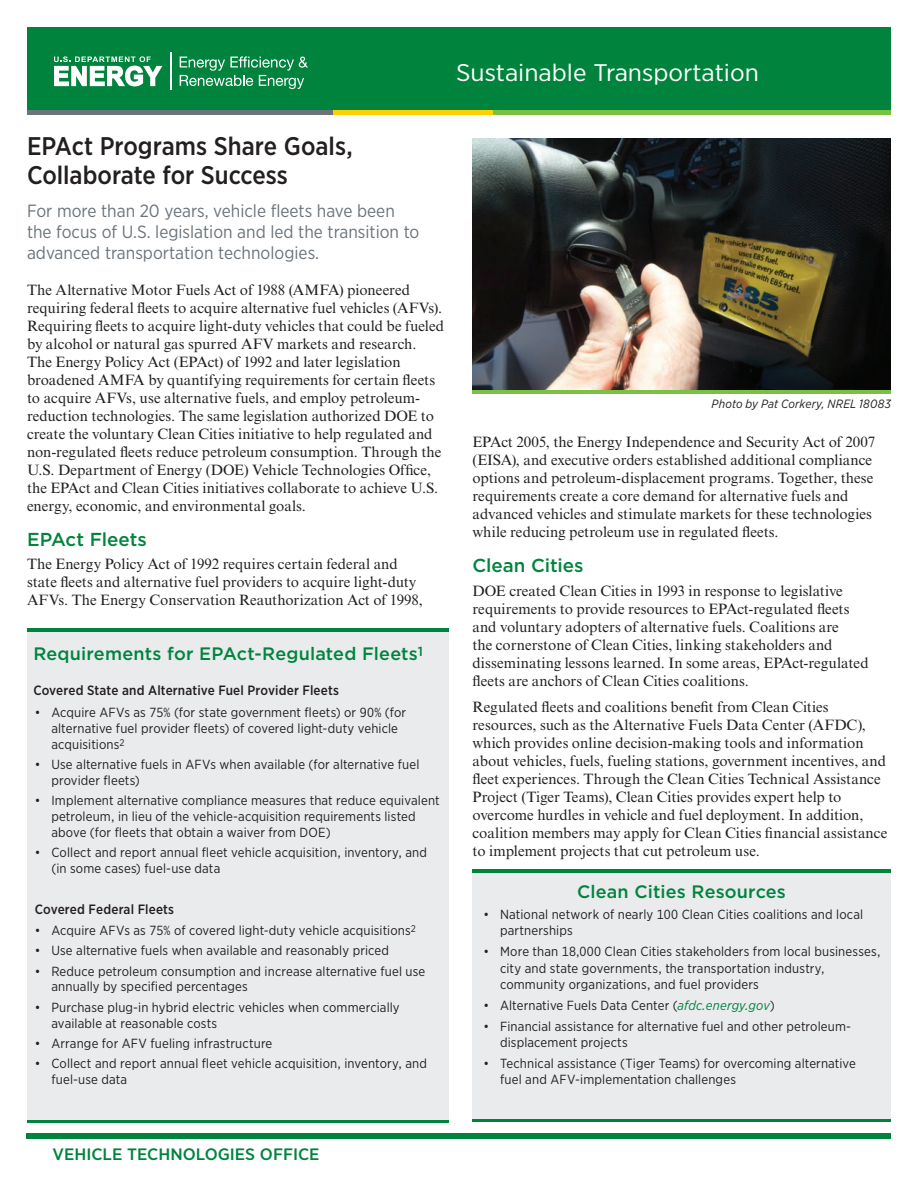
<style>
.page{position:relative;width:918px;height:1188px;background:#fff}
.page>*{position:absolute;margin:0;border:0;box-sizing:border-box;transform-origin:0 0}
.t1{font:500 25.5px/28.5px "Gotham Narrow";color:#231f20}
.t2{font:24px "Gotham Narrow";color:#fff;scale:1.1 1}
.Subhead_1{font:500 18.75px "Gotham";letter-spacing:-.005em;color:#00843d}
.sidebar_head{font:500 18px "Gotham";letter-spacing:.01em;color:#00843d}
.t3{font:17.7px/21px "Gotham Narrow";color:#6a747b}
.t4{font:500 16.5px "Gotham Narrow";color:#00843d;scale:1.1 1}
.Base_Text{font:15px/18px "Times New Roman MT Std";color:#231f20}
.sidebar_text{font:500 13.5px "Gotham Narrow";letter-spacing:.01em;color:#231f20}
.sidebar_text_bullet{font:500 13.5px "Gotham Narrow";letter-spacing:.01em;color:#231f20}
.sidebar_text_bullet-2{font:13.2px/15.9px "Gotham Narrow";letter-spacing:.01em;color:#231f20}
.caption_reverse{font:italic 12px "Gotham Narrow";letter-spacing:.015em;color:#231f20}
.s1{font-style:italic;color:#00843d}
</style>
<div class="page">
<img style="left:472px;top:138px;width:419px;height:252px">
<hr style="left:472px;top:390px;width:419px;height:3px;background:#79c142">
<div style="left:27px;top:631px;width:421px;height:490px;background:#e9ebed"></div>
<hr style="left:27px;top:629px;width:421px;height:3px;background:#00843d">
<hr style="left:27px;top:1120px;width:421px;height:3px;background:#00843d">
<div style="left:472px;top:871px;width:419px;height:250px;background:#e9ebed"></div>
<hr style="left:472px;top:870px;width:419px;height:3px;background:#00843d">
<hr style="left:472px;top:1119px;width:419px;height:3px;background:#00843d">
<div style="left:27px;top:27px;width:864px;height:84px;background:#00843d"></div>
<svg style="left:54px;top:56px;width:108px;height:30px"></svg>
<hr style="left:171px;top:53px;width:1px;height:37px;background:#fff">
<svg style="left:180px;top:56px;width:128px;height:33px"></svg>
<div style="left:27px;top:110px;width:311px;height:5px;background:#6a747b"></div>
<div style="left:333px;top:110px;width:161px;height:5px;background:#fed105"></div>
<div style="left:494px;top:110px;width:397px;height:5px;background:#79c142"></div>
<div style="left:27px;top:1133px;width:864px;height:6px;background:#00843d"></div>
<h2 class="t2" style="left:456px;top:57px;width:277px">Sustainable Transportation</h2>
<p class="t1" style="left:27px;top:132px;width:327px">EPAct Programs Share Goals,<br>Collaborate for Success</p>
<p class="t3" style="left:27px;top:200px;width:394px">For more than 20 years, vehicle fleets have been the focus of U.S. legislation and led the transition to advanced transportation technologies.</p>
<p class="Base_Text" style="left:27px;top:281px;width:419px">The Alternative Motor Fuels Act of 1988 (AMFA) pioneered requiring federal fleets to acquire alternative fuel vehicles (AFVs).<br>Requiring fleets to acquire light-duty vehicles that could be fueled by alcohol or natural gas spurred AFV markets and research.<br>The Energy Policy Act (EPAct) of 1992 and later legislation broadened AMFA by quantifying requirements for certain fleets to acquire AFVs, use alternative fuels, and employ petroleum&shy;reduction technologies. The same legislation authorized DOE to create the voluntary Clean Cities initiative to help regulated and non-regulated fleets reduce petroleum consumption. Through the U.S. Department of Energy (DOE) Vehicle Technologies Office, the EPAct and Clean Cities initiatives collaborate to achieve U.S. energy, economic, and environmental goals.</p>
<p class="Subhead_1" style="left:27px;top:527px;width:121px">EPAct Fleets</p>
<p class="Base_Text" style="left:27px;top:555px;width:397px">The Energy Policy Act of 1992 requires certain federal and state fleets and alternative fuel providers to acquire light-duty<br>AFVs. The Energy Conservation Reauthorization Act of 1998,</p>
<p class="sidebar_head" style="left:33px;top:642px;width:391px">Requirements for EPAct-Regulated Fleets<sup>1</sup></p>
<p class="sidebar_text" style="left:33px;top:682px;width:307px">Covered State and Alternative Fuel Provider Fleets</p>
<p class="sidebar_text_bullet-2" style="left:51px;top:704px;width:356px;text-indent:-16px">• Acquire AFVs as 75% (for state government fleets) or 90% (for alternative fuel provider fleets) of covered light-duty vehicle acquisitions<sup>2</sup></p>
<p class="sidebar_text_bullet-2" style="left:51px;top:756px;width:370px;text-indent:-16px">• Use alternative fuels in AFVs when available (for alternative fuel provider fleets)</p>
<p class="sidebar_text_bullet-2" style="left:51px;top:793px;width:390px;text-indent:-16px">• Implement alternative compliance measures that reduce equivalent petroleum, in lieu of the vehicle-acquisition requirements listed above (for fleets that obtain a waiver from DOE)</p>
<p class="sidebar_text_bullet-2" style="left:51px;top:845px;width:377px;text-indent:-16px">• Collect and report annual fleet vehicle acquisition, inventory, and (in some cases) fuel-use data</p>
<p class="sidebar_text_bullet" style="left:35px;top:901px;width:141px">Covered Federal Fleets</p>
<p class="sidebar_text_bullet-2" style="left:35px;top:922px;width:383px">• Acquire AFVs as 75% of covered light-duty vehicle acquisitions<sup>2</sup></p>
<p class="sidebar_text_bullet-2" style="left:35px;top:942px;width:356px">• Use alternative fuels when available and reasonably priced</p>
<p class="sidebar_text_bullet-2" style="left:51px;top:963px;width:376px;text-indent:-16px">• Reduce petroleum consumption and increase alternative fuel use annually by specified percentages</p>
<p class="sidebar_text_bullet-2" style="left:51px;top:999px;width:350px;text-indent:-16px">• Purchase plug-in hybrid electric vehicles when commercially available at reasonable costs</p>
<p class="sidebar_text_bullet-2" style="left:35px;top:1035px;width:239px">• Arrange for AFV fueling infrastructure</p>
<p class="sidebar_text_bullet-2" style="left:51px;top:1056px;width:377px;text-indent:-16px">• Collect and report annual fleet vehicle acquisition, inventory, and fuel-use data</p>
<p class="caption_reverse" style="left:712px;top:396px;width:181px">Photo by Pat Corkery, NREL 18083</p>
<p class="Base_Text" style="left:472px;top:433px;width:404px">EPAct 2005, the Energy Independence and Security Act of 2007 (EISA), and executive orders established additional compliance options and petroleum-displacement programs. Together, these requirements create a core demand for alternative fuels and advanced vehicles and stimulate markets for these technologies while reducing petroleum use in regulated fleets.</p>
<p class="Subhead_1" style="left:472px;top:553px;width:113px">Clean Cities</p>
<p class="Base_Text" style="left:472px;top:582px;width:398px">DOE created Clean Cities in 1993 in response to legislative requirements to provide resources to EPAct-regulated fleets and voluntary adopters of alternative fuels. Coalitions are<br>the cornerstone of Clean Cities, linking stakeholders and disseminating lessons learned. In some areas, EPAct-regulated fleets are anchors of Clean Cities coalitions.</p>
<p class="Base_Text" style="left:472px;top:698px;width:416px">Regulated fleets and coalitions benefit from Clean Cities resources, such as the Alternative Fuels Data Center (AFDC), which provides online decision-making tools and information about vehicles, fuels, fueling stations, government incentives, and fleet experiences. Through the Clean Cities Technical Assistance Project (Tiger Teams), Clean Cities provides expert help to overcome hurdles in vehicle and fuel deployment. In addition, coalition members may apply for Clean Cities financial assistance to implement projects that cut petroleum use.</p>
<p class="sidebar_head" style="left:577px;top:880px;width:210px">Clean Cities Resources</p>
<p class="sidebar_text_bullet-2" style="left:500px;top:906px;width:365px;line-height:16.4px;text-indent:-16px">• National network of nearly 100 Clean Cities coalitions and local partnerships</p>
<p class="sidebar_text_bullet-2" style="left:500px;top:943px;width:382px;line-height:16.4px;text-indent:-16px">• More than 18,000 Clean Cities stakeholders from local businesses, city and state governments, the transportation industry, community organizations, and fuel providers</p>
<p class="sidebar_text_bullet-2" style="left:484px;top:997px;width:293px">• Alternative Fuels Data Center (<span class="s1">afdc.energy.gov</span>)</p>
<p class="sidebar_text_bullet-2" style="left:500px;top:1018px;width:353px;line-height:16.4px;text-indent:-16px">• Financial assistance for alternative fuel and other petroleum&shy;displacement projects</p>
<p class="sidebar_text_bullet-2" style="left:500px;top:1055px;width:357px;line-height:16.4px;text-indent:-16px">• Technical assistance (Tiger Teams) for overcoming alternative fuel and AFV-implementation challenges</p>
<p class="t4" style="left:52px;top:1144px;width:244px">VEHICLE TECHNOLOGIES OFFICE</p>
</div>
